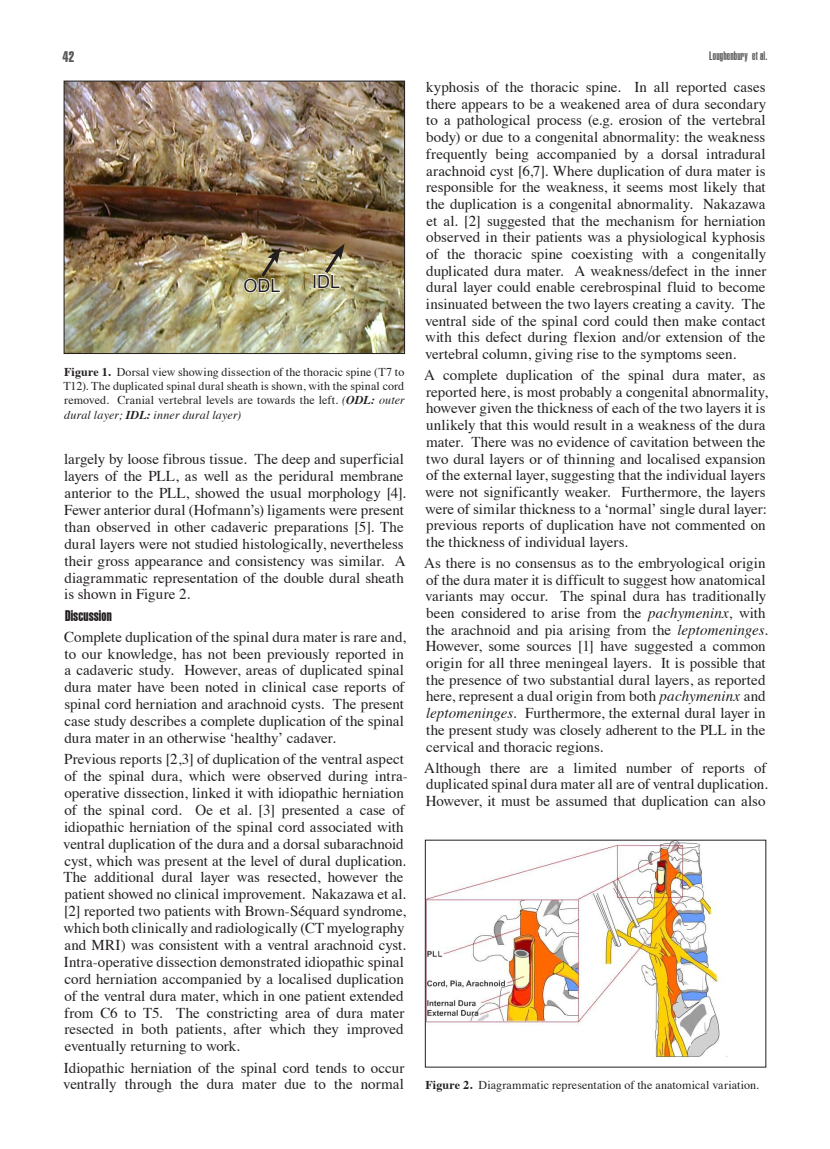
<style>
.page{position:relative;width:830px;height:1149px;background:#fff}
.page>*{position:absolute;margin:0;border:0;box-sizing:border-box;transform-origin:0 0}
.t1{font:18px "Arial";letter-spacing:.005em;color:#231f20}
.Text_Block{font:15px/16.6px "Times";color:#231f20}
.Text_Block-2{font:15px "Helvetica Compressed Extra";letter-spacing:.005em;color:#231f20}
.t2{font:15px "Helvetica Compressed Extra";color:#57585a}
.t3{font:12px/14.4px "Times";letter-spacing:.005em;color:#231f20;text-align:justify}
.t4{font:12px "Helvetica Compressed Ultra";letter-spacing:.015em;color:#57585a}
.s1{font-weight:700}
.s2{font-style:italic}
.s3{font-weight:700;font-style:italic}
</style>
<div class="page">
<img style="left:66px;top:83px;width:336px;height:268px">
<div style="left:64px;top:81px;width:340px;height:272px;border:1px solid #231f20"></div>
<div style="left:313px;top:274px;width:3px;height:14px;border:2px solid #fff"></div>
<svg style="left:317px;top:243px;width:27px;height:46px"></svg>
<svg style="left:243px;top:247px;width:38px;height:47px;background:#b1a57c"></svg>
<img style="left:427px;top:841px;width:301px;height:217px">
<p class="t2" style="left:63px;top:48px;width:13px">42</p>
<p class="t4" style="left:708px;top:48px;width:60px">Loughenbury et al.</p>
<p class="t1" style="left:243px;top:274px;width:39px">ODL</p>
<p class="t1" style="left:312px;top:269px;width:30px">IDL</p>
<p class="t3" style="left:63px;top:363px;width:343px"><span class="s1">Figure 1.</span> Dorsal view showing dissection of the thoracic spine (T7 to T12). The duplicated spinal dural sheath is shown, with the spinal cord removed. Cranial vertebral levels are towards the left. <span class="s2">(</span><span class="s3">ODL:</span> <span class="s2">outer dural layer;</span> <span class="s3">IDL:</span> <span class="s2">inner dural layer)</span></p>
<p class="Text_Block" style="left:64px;top:449px;width:343px">largely by loose fibrous tissue. The deep and superficial layers of the PLL, as well as the peridural membrane anterior to the PLL, showed the usual morphology [4].<br>Fewer anterior dural (Hofmann’s) ligaments were present than observed in other cadaveric preparations [5]. The dural layers were not studied histologically, nevertheless their gross appearance and consistency was similar. A diagrammatic representation of the double dural sheath is shown in Figure 2.</p>
<p class="Text_Block-2" style="left:65px;top:606px;width:48px">Discussion</p>
<p class="Text_Block" style="left:64px;top:626px;width:343px">Complete duplication of the spinal dura mater is rare and, to our knowledge, has not been previously reported in a cadaveric study. However, areas of duplicated spinal dura mater have been noted in clinical case reports of spinal cord herniation and arachnoid cysts. The present case study describes a complete duplication of the spinal dura mater in an otherwise ‘healthy’ cadaver.</p>
<p class="Text_Block" style="left:63px;top:749px;width:346px">Previous reports [2,3] of duplication of the ventral aspect of the spinal dura, which were observed during intra&shy;operative dissection, linked it with idiopathic herniation of the spinal cord. Oe et al. [3] presented a case of idiopathic herniation of the spinal cord associated with ventral duplication of the dura and a dorsal subarachnoid cyst, which was present at the level of dural duplication.<br>The additional dural layer was resected, however the patient showed no clinical improvement. Nakazawa et al. [2] reported two patients with Brown-Séquard syndrome, which both clinically and radiologically (CT myelography and MRI) was consistent with a ventral arachnoid cyst.<br>Intra-operative dissection demonstrated idiopathic spinal cord herniation accompanied by a localised duplication of the ventral dura mater, which in one patient extended from C6 to T5. The constricting area of dura mater resected in both patients, after which they improved eventually returning to work.</p>
<p class="Text_Block" style="left:63px;top:1057px;width:342px">Idiopathic herniation of the spinal cord tends to occur ventrally through the dura mater due to the normal</p>
<p class="Text_Block" style="left:425px;top:77px;width:342px;text-align:justify">kyphosis of the thoracic spine. In all reported cases there appears to be a weakened area of dura secondary to a pathological process (e.g. erosion of the vertebral body) or due to a congenital abnormality: the weakness frequently being accompanied by a dorsal intradural arachnoid cyst [6,7]. Where duplication of dura mater is responsible for the weakness, it seems most likely that the duplication is a congenital abnormality. Nakazawa et al. [2] suggested that the mechanism for herniation observed in their patients was a physiological kyphosis of the thoracic spine coexisting with a congenitally duplicated dura mater. A weakness/defect in the inner dural layer could enable cerebrospinal fluid to become insinuated between the two layers creating a cavity. The ventral side of the spinal cord could then make contact with this defect during flexion and/or extension of the vertebral column, giving rise to the symptoms seen.</p>
<p class="Text_Block" style="left:424px;top:365px;width:345px">A complete duplication of the spinal dura mater, as reported here, is most probably a congenital abnormality, however given the thickness of each of the two layers it is unlikely that this would result in a weakness of the dura mater. There was no evidence of cavitation between the two dural layers or of thinning and localised expansion of the external layer, suggesting that the individual layers were not significantly weaker. Furthermore, the layers were of similar thickness to a ‘normal’ single dural layer: previous reports of duplication have not commented on the thickness of individual layers.</p>
<p class="Text_Block" style="left:424px;top:553px;width:345px">As there is no consensus as to the embryological origin of the dura mater it is difficult to suggest how anatomical variants may occur. The spinal dura has traditionally been considered to arise from the <span class="s2">pachymeninx</span>, with the arachnoid and pia arising from the <span class="s2">leptomeninges</span>.<br>However, some sources [1] have suggested a common origin for all three meningeal layers. It is possible that the presence of two substantial dural layers, as reported here, represent a dual origin from both <span class="s2">pachymeninx</span> and <span class="s2">leptomeninges</span>. Furthermore, the external dural layer in the present study was closely adherent to the PLL in the cervical and thoracic regions.</p>
<p class="Text_Block" style="left:424px;top:757px;width:345px;text-align:justify">Although there are a limited number of reports of duplicated spinal dura mater all are of ventral duplication.<br>However, it must be assumed that duplication can also</p>
<p class="t3" style="left:425px;top:1076px;width:335px"><span class="s1">Figure 2.</span> Diagrammatic representation of the anatomical variation.</p>
</div>
